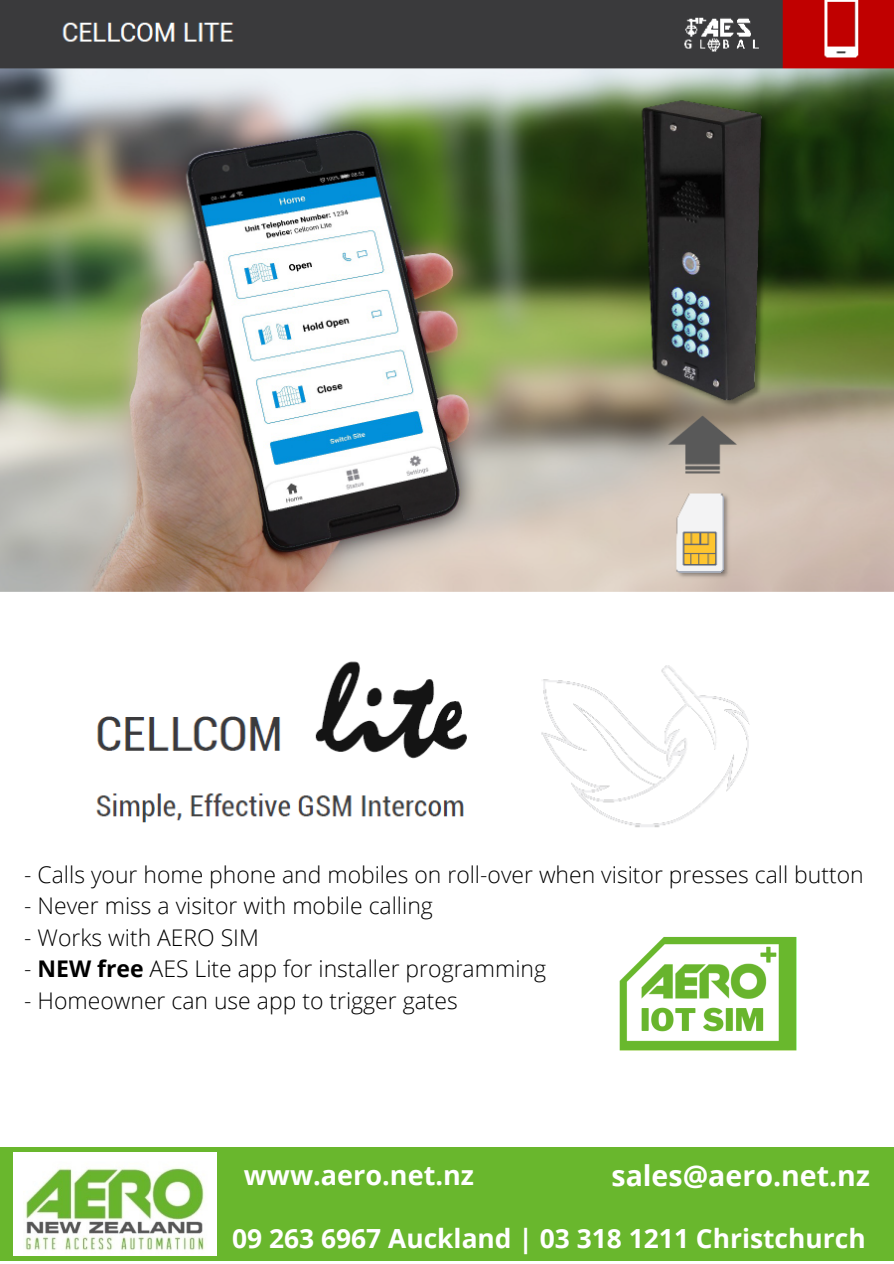
<style>
.page{position:relative;width:894px;height:1264px;background:#fff}
.page>*{position:absolute;margin:0;border:0;box-sizing:border-box;transform-origin:0 0}
.t1{font:700 28.5px "Open Sans";color:#fff}
.t2{font:700 27px "Open Sans";color:#fff}
.t3{font:700 26.4px "Open Sans";color:#fff}
.t4{font:300 22.95px "Open Sans";color:#000}
.s1{font-weight:700}
</style>
<div class="page">
<img style="left:0;top:0;width:893px;height:828px">
<div style="left:0;top:1147px;width:893px;height:113px;background:#69b72d"></div>
<img style="left:619px;top:937px;width:178px;height:114px">
<img style="left:14px;top:1152px;width:203px;height:103px">
<p class="t4" style="left:24px;top:858px;width:840px">- Calls your home phone and mobiles on roll-over when visitor presses call button</p>
<p class="t4" style="left:24px;top:889px;width:410px">- Never miss a visitor with mobile calling</p>
<p class="t4" style="left:24px;top:921px;width:236px">- Works with AERO SIM</p>
<p class="t4" style="left:24px;top:952px;width:523px">- <span class="s1">NEW free</span> AES Lite app for installer programming</p>
<p class="t4" style="left:24px;top:984px;width:435px">- Homeowner can use app to trigger gates</p>
<p class="t1" style="left:611px;top:1155px;width:260px">sales@aero.net.nz</p>
<p class="t3" style="left:232px;top:1219px;width:635px">09 263 6967 Auckland | 03 318 1211 Christchurch</p>
<p class="t2" style="left:244px;top:1155px;width:232px">www.aero.net.nz</p>
</div>
